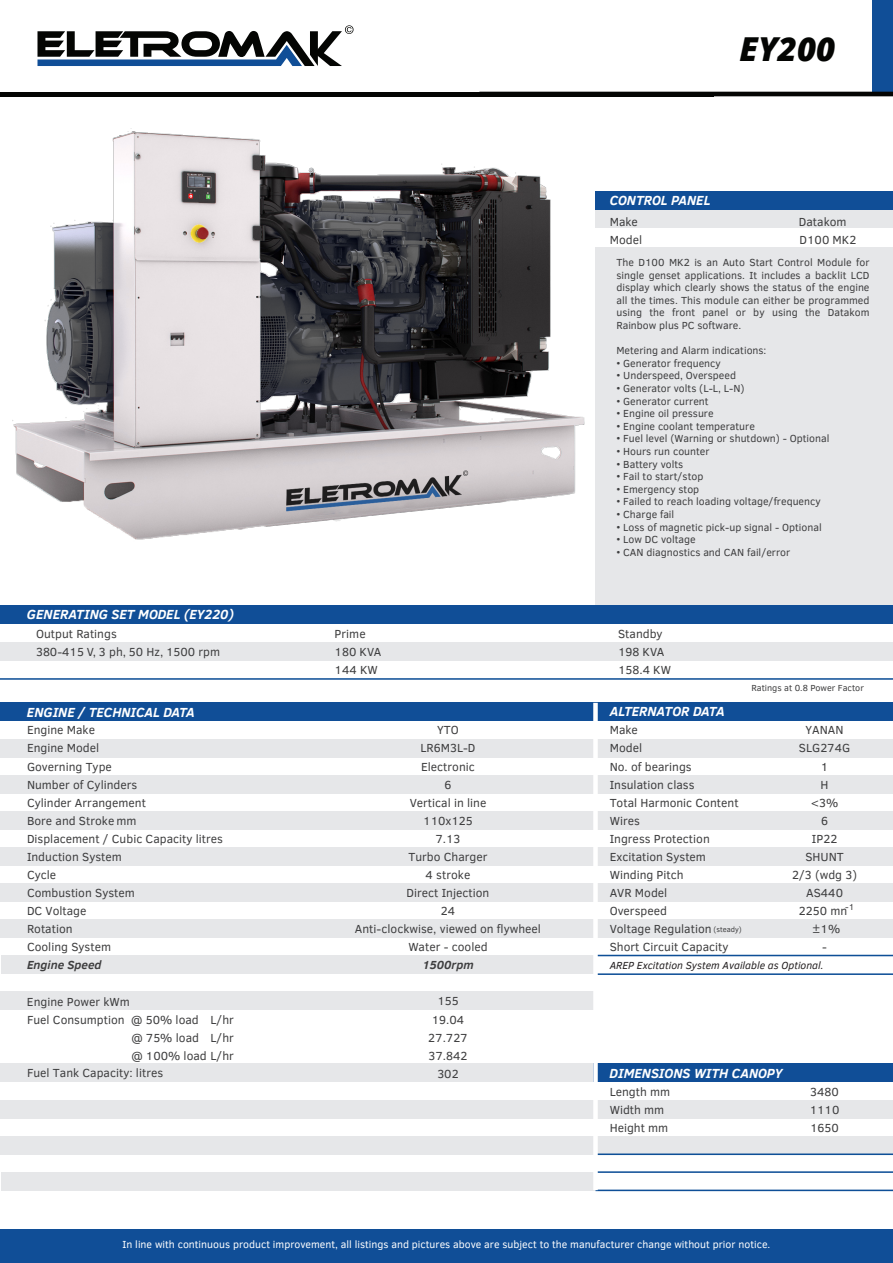
<style>
.page{position:relative;width:893px;height:1263px;background:#fff}
.page>*{position:absolute;margin:0;border:0;box-sizing:border-box;transform-origin:0 0}
.t1{font:italic 800 33px "Open Sans";color:#040503}
.t2{font:italic 700 13.5px "Clear Sans";color:#fff}
.t3{font:12px/18px "Clear Sans";color:#3e3e3f}
.t4{font:italic 700 12px "Clear Sans";color:#3e3e3f}
.t5{font:10.5px/12.6px "Clear Sans";color:#3e3e3f;text-align:justify}
.t6{font:10.5px "Clear Sans";color:#fff}
.t7{font:italic 10.5px "Clear Sans";color:#231f20}
.t8{font:9px "Clear Sans";color:#3e3e3f}
.s1{font-size:7.5px}
</style>
<div class="page">
<div style="left:595px;top:210px;width:298px;height:395px;background:#e6e7e9"></div>
<div style="left:1px;top:1064px;width:892px;height:18px;background:#e6e7e9"></div>
<div style="left:1px;top:1100px;width:892px;height:18px;background:#e6e7e9"></div>
<div style="left:1px;top:1136px;width:892px;height:18px;background:#e6e7e9"></div>
<div style="left:1px;top:1172px;width:594px;height:18px;background:#e6e7e9"></div>
<div style="left:1px;top:739px;width:892px;height:18px;background:#e6e7e9"></div>
<div style="left:1px;top:775px;width:892px;height:18px;background:#e6e7e9"></div>
<div style="left:1px;top:811px;width:892px;height:18px;background:#e6e7e9"></div>
<div style="left:1px;top:847px;width:892px;height:18px;background:#e6e7e9"></div>
<div style="left:1px;top:883px;width:892px;height:18px;background:#e6e7e9"></div>
<div style="left:1px;top:919px;width:892px;height:19px;background:#e6e7e9"></div>
<div style="left:1px;top:955px;width:594px;height:19px;background:#e6e7e9"></div>
<div style="left:0;top:643px;width:893px;height:18px;background:#e6e7e9"></div>
<hr style="left:0;top:678px;width:893px;height:2px;background:#0e4f97">
<div style="left:595px;top:191px;width:298px;height:19px;background:#104e97"></div>
<div style="left:595px;top:229px;width:298px;height:18px;background:#fff"></div>
<div style="left:0;top:605px;width:893px;height:18px;background:#104e97"></div>
<div style="left:594px;top:1064px;width:299px;height:18px;background:#104e97"></div>
<div style="left:594px;top:703px;width:299px;height:18px;background:#104e97"></div>
<div style="left:1px;top:991px;width:593px;height:19px;background:#e6e7e9"></div>
<div style="left:1px;top:703px;width:593px;height:18px;background:#104e97"></div>
<div style="left:0;top:1230px;width:893px;height:33px;background:#104e97"></div>
<div style="left:872px;top:0;width:21px;height:92px;background:#104e97"></div>
<svg style="left:713px;top:92px;width:180px;height:4px"></svg>
<hr style="left:0;top:92px;width:713px;height:4px;background:#040503">
<hr style="left:595px;top:955px;width:298px;height:1px;background:#0e4f97">
<hr style="left:595px;top:973px;width:298px;height:2px;background:#0e4f97">
<hr style="left:595px;top:1153px;width:298px;height:2px;background:#0e4f97">
<hr style="left:595px;top:1171px;width:298px;height:2px;background:#0e4f97">
<hr style="left:595px;top:1189px;width:298px;height:2px;background:#0e4f97">
<div style="left:593px;top:703px;width:5px;height:487px;background:#fff"></div>
<svg style="left:37px;top:25px;width:316px;height:41px"></svg>
<img style="left:12px;top:128px;width:573px;height:412px">
<h1 class="t1" style="left:739px;top:24px;width:97px">EY200</h1>
<p class="t2" style="left:610px;top:191px;width:102px">CONTROL PANEL</p>
<p class="t3" style="left:610px;top:212px;width:34px">Make<br>Model</p>
<p class="t3" style="left:799px;top:212px;width:59px">Datakom<br>D100 MK2</p>
<p class="t5" style="left:616px;top:256px;width:255px">The D100 MK2 is an Auto Start Control Module for single genset applications. It includes a backlit LCD display which clearly shows the status of the engine all the times. This module can either be programmed using the front panel or by using the Datakom Rainbow plus PC software.</p>
<p class="t5" style="left:616px;top:344px;width:152px">Metering and Alarm indications:</p>
<p class="t5" style="left:616px;top:357px;width:106px">• Generator frequency</p>
<p class="t5" style="left:616px;top:369px;width:121px">• Underspeed, Overspeed</p>
<p class="t5" style="left:616px;top:382px;width:130px">• Generator volts (L-L, L-N)</p>
<p class="t5" style="left:616px;top:395px;width:94px">• Generator current</p>
<p class="t5" style="left:616px;top:407px;width:99px">• Engine oil pressure</p>
<p class="t5" style="left:616px;top:420px;width:140px">• Engine coolant temperature</p>
<p class="t5" style="left:616px;top:432px;width:215px">• Fuel level (Warning or shutdown) - Optional</p>
<p class="t5" style="left:616px;top:445px;width:95px">• Hours run counter</p>
<p class="t5" style="left:616px;top:458px;width:68px">• Battery volts</p>
<p class="t5" style="left:616px;top:470px;width:89px">• Fail to start/stop</p>
<p class="t5" style="left:616px;top:483px;width:84px">• Emergency stop</p>
<p class="t5" style="left:616px;top:495px;width:206px">• Failed to reach loading voltage/frequency</p>
<p class="t5" style="left:616px;top:508px;width:59px">• Charge fail</p>
<p class="t5" style="left:616px;top:521px;width:207px">• Loss of magnetic pick-up signal - Optional</p>
<p class="t5" style="left:616px;top:533px;width:81px">• Low DC voltage</p>
<p class="t5" style="left:616px;top:546px;width:175px">• CAN diagnostics and CAN fail/error</p>
<p class="t2" style="left:27px;top:605px;width:208px">GENERATING SET MODEL (EY220)</p>
<p class="t3" style="left:36px;top:625px;width:186px">Output Ratings<br>380-415 V, 3 ph, 50 Hz, 1500 rpm</p>
<p class="t3" style="left:335px;top:625px;width:48px">Prime<br>180 KVA<br>144 KW</p>
<p class="t3" style="left:618px;top:625px;width:54px">Standby<br>198 KVA<br>158.4 KW</p>
<p class="t8" style="left:751px;top:682px;width:114px">Ratings at 0.8 Power Factor</p>
<p class="t2" style="left:27px;top:702px;width:169px">ENGINE / TECHNICAL DATA</p>
<p class="t3" style="left:27px;top:721px;width:198px">Engine Make<br>Engine Model<br>Governing Type<br>Number of Cylinders<br>Cylinder Arrangement<br>Bore and Stroke mm<br>Displacement / Cubic Capacity litres<br>Induction System<br>Cycle<br>Combustion System<br>DC Voltage<br>Rotation<br>Cooling System</p>
<p class="t4" style="left:27px;top:956px;width:76px">Engine Speed</p>
<p class="t3" style="left:27px;top:992px;width:104px">Engine Power kWm</p>
<p class="t3" style="left:27px;top:1010px;width:208px">Fuel Consumption @ 50% load L/hr</p>
<p class="t3" style="left:131px;top:1028px;width:104px">@ 75% load L/hr</p>
<p class="t3" style="left:131px;top:1046px;width:104px">@ 100% load L/hr</p>
<p class="t3" style="left:27px;top:1063px;width:138px">Fuel Tank Capacity: litres</p>
<p class="t3" style="left:355px;top:721px;width:188px;text-align:center">YTO<br>LR6M3L-D<br>Electronic<br>6<br>Vertical in line<br>110x125<br>7.13<br>Turbo Charger<br>4 stroke<br>Direct Injection<br>24<br>Anti-clockwise, viewed on flywheel<br>Water - cooled</p>
<p class="t4" style="left:423px;top:956px;width:53px">1500rpm</p>
<p class="t3" style="left:428px;top:992px;width:41px;text-align:center">155<br>19.04<br>27.727<br>37.842<br>302</p>
<p class="t2" style="left:610px;top:702px;width:116px">ALTERNATOR DATA</p>
<p class="t3" style="left:610px;top:721px;width:134px">Make<br>Model<br>No. of bearings<br>Insulation class<br>Total Harmonic Content<br>Wires<br>Ingress Protection<br>Excitation System<br>Winding Pitch<br>AVR Model<br>Overspeed<br>Voltage Regulation <span class="s1">(steady)<br></span>Short Circuit Capacity</p>
<p class="t7" style="left:610px;top:958px;width:215px">AREP Excitation System Available as Optional.</p>
<p class="t3" style="left:799px;top:721px;width:53px;text-align:center">YANAN<br>SLG274G<br>1<br>H</p>
<p class="t3" style="left:792px;top:811px;width:66px;text-align:center">6<br>IP22<br>SHUNT<br>2/3 (wdg 3)<br>AS440<br>2250 mn</p>
<p class="t3" style="left:811px;top:793px;width:29px">&lt;3%</p>
<p class="t8" style="left:845px;top:900px;width:11px">-1</p>
<p class="t3" style="left:812px;top:920px;width:30px;text-align:center">±1% -</p>
<p class="t2" style="left:610px;top:1063px;width:175px">DIMENSIONS WITH CANOPY</p>
<p class="t3" style="left:610px;top:1083px;width:62px">Length mm<br>Width mm<br>Height mm</p>
<p class="t3" style="left:810px;top:1083px;width:31px;text-align:justify">3480<br>1110<br>1650</p>
<p class="t6" style="left:123px;top:1238px;width:649px">In line with continuous product improvement, all listings and pictures above are subject to the manufacturer change without prior notice.</p>
</div>
